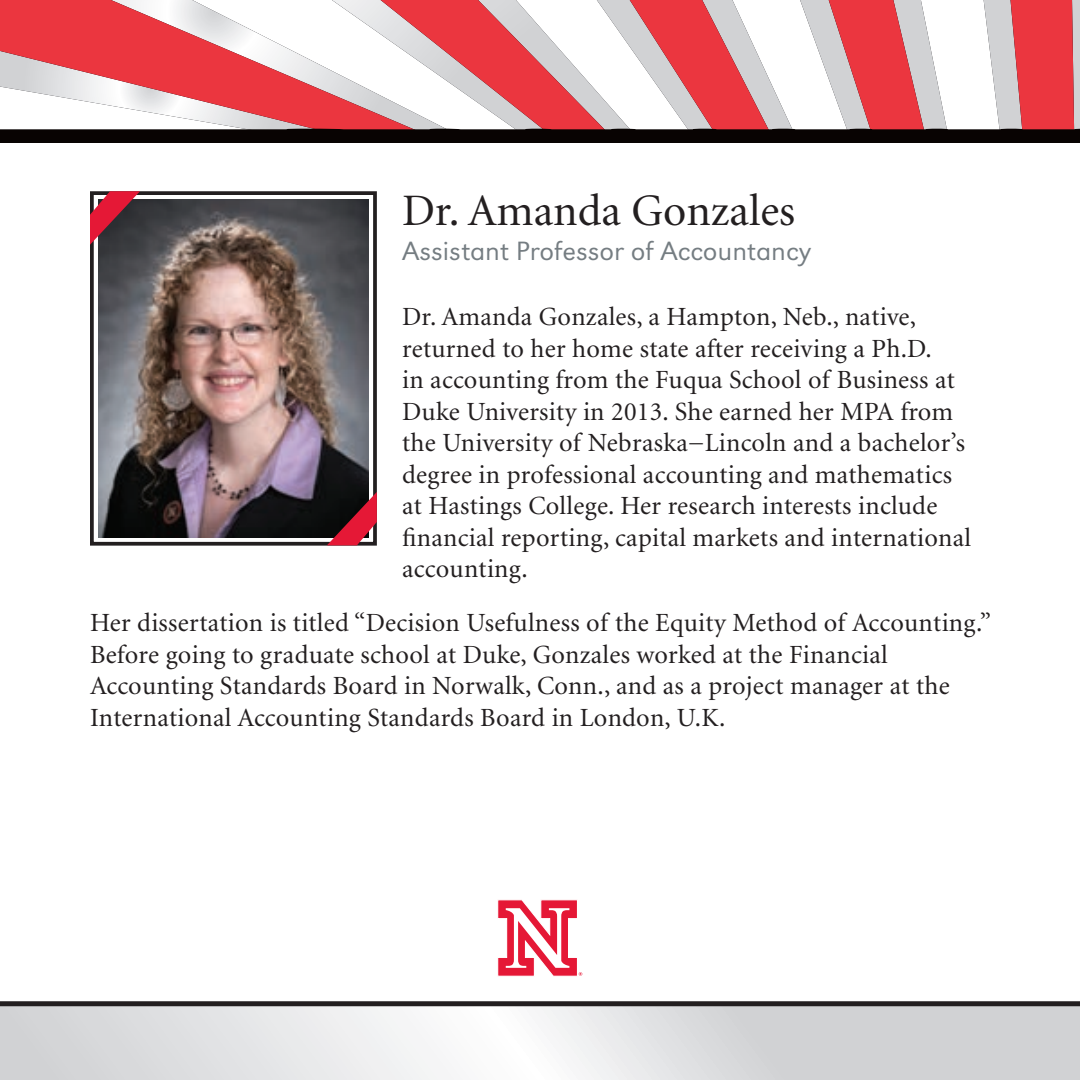
<style>
.page{position:relative;width:1080px;height:1080px;background:#fff}
.page>*{position:absolute;margin:0;border:0;box-sizing:border-box;transform-origin:0 0}
.t1{font:45px "Minion";color:#231f20}
.t2{font:27.5px "URW Grotesk T Ligh Wide";color:#757d82}
.t3{font:26.25px/31.5px "Minion";letter-spacing:.01em;color:#231f20}
</style>
<div class="page">
<img style="left:98px;top:200px;width:270px;height:337px">
<div style="left:90px;top:191px;width:287px;height:355px;border:4px solid #231f20"></div>
<svg style="left:90px;top:191px;width:50px;height:54px;background:#84313f"></svg>
<svg style="left:327px;top:492px;width:50px;height:53px;background:#711d2a"></svg>
<svg style="left:0;top:0;width:1080px;height:143px"></svg>
<svg style="left:0;top:1001px;width:1080px;height:79px"></svg>
<svg style="left:497px;top:899px;width:85px;height:78px"></svg>
<p class="t1" style="left:402px;top:188px;width:395px">Dr. Amanda Gonzales</p>
<p class="t2" style="left:402px;top:235px;width:410px">Assistant Professor of Accountancy</p>
<p class="t3" style="left:402px;top:302px;width:571px">Dr. Amanda Gonzales, a Hampton, Neb., native, returned to her home state after receiving a Ph.D.<br>in accounting from the Fuqua School of Business at Duke University in 2013. She earned her MPA from the University of Nebraska−Lincoln and a bachelor’s degree in professional accounting and mathematics at Hastings College. Her research interests include financial reporting, capital markets and international accounting.</p>
<p class="t3" style="left:90px;top:608px;width:903px">Her dissertation is titled “Decision Usefulness of the Equity Method of Accounting.” Before going to graduate school at Duke, Gonzales worked at the Financial Accounting Standards Board in Norwalk, Conn., and as a project manager at the International Accounting Standards Board in London, U.K.</p>
</div>
